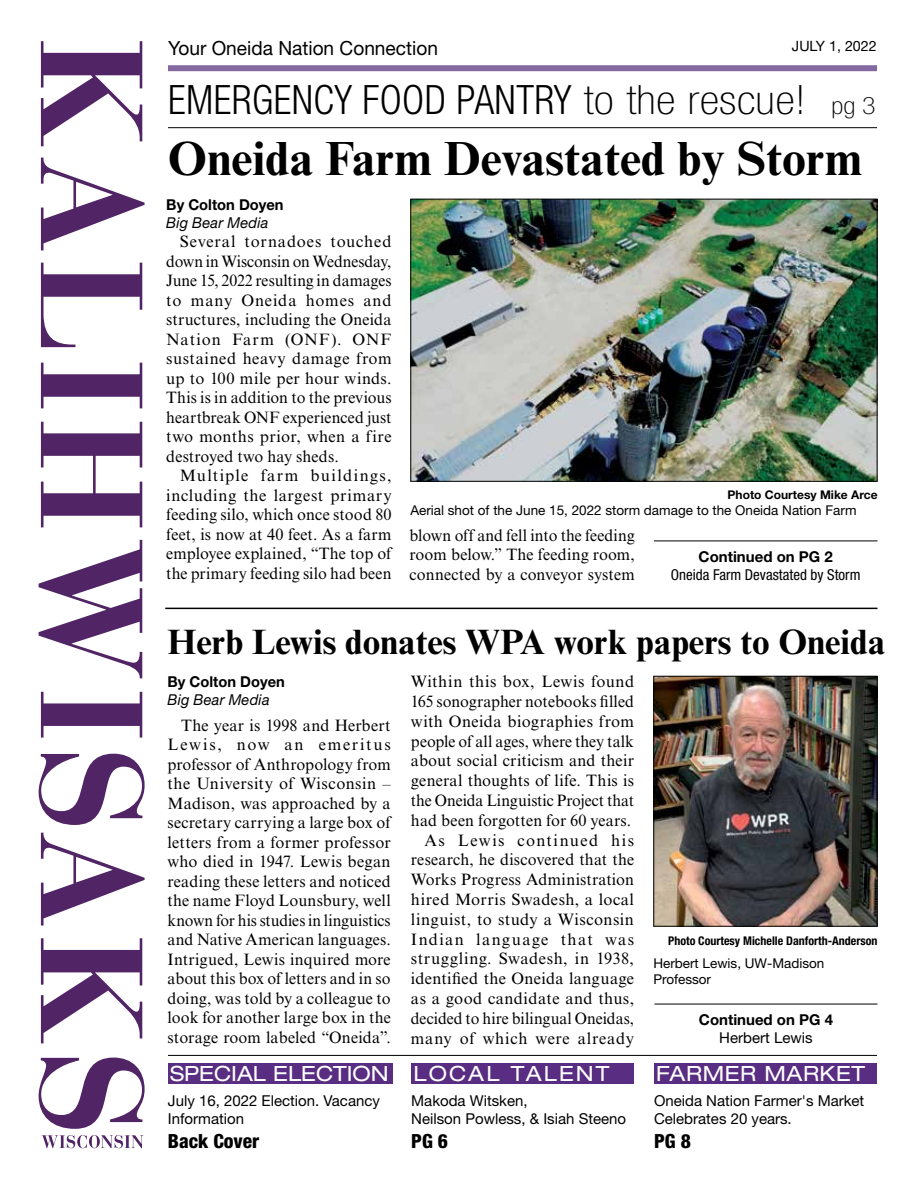
<style>
.page{position:relative;width:918px;height:1188px;background:#fff}
.page>*{position:absolute;margin:0;border:0;box-sizing:border-box;transform-origin:0 0}
.t1{font:700 48px "Times New Roman MT Std";color:#000}
.t2{font:300 condensed 40.5px "Helvetica Neue LT Std";letter-spacing:.01em;color:#000}
.t3{font:700 35.25px "Times New Roman MT Std";color:#000}
.t4{font:expanded 21px "Helvetica Neue LT Std";color:#fff}
.t5{font:expanded 21px "Helvetica Neue LT Std";letter-spacing:.03em;color:#fff}
.t6{font:expanded 21px "Helvetica Neue LT Std";letter-spacing:.1em;color:#fff}
.t7{font:19.5px "Helvetica Neue LT Std";color:#000}
.t8{font:800 condensed 19.5px "Helvetica Neue LT Std";color:#000}
.t9{font:16.5px/19.5px "Times New Roman MT Std";letter-spacing:.015em;color:#000;text-align:justify}
.t10{font:15px/18px "Helvetica Neue LT Std";color:#000}
.t11{font:700 15px "Helvetica Neue LT Std";color:#000}
.t12{font:condensed 15px "Helvetica Neue LT Std";color:#000}
.t13{font:italic 15px "Helvetica Neue LT Std";letter-spacing:.01em;color:#000}
.t14{font:14.25px "Helvetica Neue LT Std";color:#000}
.t15{font:13.5px/16.2px "Helvetica Neue LT Std";color:#000}
.t16{font:700 condensed 12px "Helvetica Neue LT Std";color:#000}
.t17{font:700 12px "Helvetica Neue LT Std";color:#000}
.s1{font-weight:100}
.s2{font-weight:100;font-size:24px}
</style>
<div class="page">
<svg style="left:39px;top:41px;width:106px;height:1088px"></svg>
<hr style="left:168px;top:127px;width:709px;height:1px;background:#000">
<hr style="left:168px;top:1055px;width:709px;height:1px;background:#000">
<div style="left:168px;top:65px;width:709px;height:6px;background:#8569a1"></div>
<svg style="left:42px;top:1135px;width:101px;height:13px"></svg>
<div style="left:654px;top:1063px;width:223px;height:21px;background:#582d82"></div>
<div style="left:411px;top:1063px;width:223px;height:21px;background:#582d82"></div>
<div style="left:168px;top:1063px;width:224px;height:21px;background:#582d82"></div>
<hr style="left:654px;top:1004px;width:224px;height:1px;background:#000">
<hr style="left:165px;top:608px;width:713px;height:1px;background:#000">
<img style="left:655px;top:678px;width:221px;height:247px">
<div style="left:653px;top:676px;width:225px;height:251px;border:1px solid #000"></div>
<hr style="left:654px;top:541px;width:223px;height:1px;background:#000">
<img style="left:412px;top:201px;width:464px;height:279px">
<div style="left:410px;top:199px;width:468px;height:283px;border:1px solid #000"></div>
<p class="t7" style="left:168px;top:36px;width:271px">Your Oneida Nation Connection</p>
<p class="t14" style="left:792px;top:37px;width:86px">JULY 1, 2022</p>
<h2 class="t2" style="left:168px;top:77px;width:709px">EMERGENCY FOOD PANTRY <span class="s1">to the rescue!</span> <span class="s2">pg 3</span></h2>
<h1 class="t1" style="left:168px;top:130px;width:696px">Oneida Farm Devastated by Storm</h1>
<p class="t11" style="left:166px;top:195px;width:119px">By Colton Doyen</p>
<p class="t13" style="left:166px;top:213px;width:104px">Big Bear Media</p>
<p class="t9" style="left:166px;top:232px;width:227px;text-indent:14px">Several tornadoes touched down in Wisconsin on Wednesday, June 15, 2022 resulting in damages to many Oneida homes and structures, including the Oneida Nation Farm (ONF). ONF sustained heavy damage from up to 100 mile per hour winds.<br>This is in addition to the previous heartbreak ONF experienced just two months prior, when a fire destroyed two hay sheds.</p>
<p class="t9" style="left:166px;top:466px;width:227px;text-indent:14px">Multiple farm buildings, including the largest primary feeding silo, which once stood 80 feet, is now at 40 feet. As a farm employee explained, “The top of the primary feeding silo had been</p>
<p class="t17" style="left:728px;top:487px;width:152px">Photo Courtesy Mike Arce</p>
<p class="t15" style="left:410px;top:502px;width:448px">Aerial shot of the June 15, 2022 storm damage to the Oneida Nation Farm</p>
<p class="t9" style="left:410px;top:526px;width:227px">blown off and fell into the feeding room below.” The feeding room, connected by a conveyor system</p>
<p class="t11" style="left:699px;top:547px;width:136px">Continued on PG 2</p>
<p class="t12" style="left:671px;top:566px;width:191px">Oneida Farm Devastated by Storm</p>
<h3 class="t3" style="left:167px;top:620px;width:720px">Herb Lewis donates WPA work papers to Oneida</h3>
<p class="t11" style="left:168px;top:672px;width:119px">By Colton Doyen</p>
<p class="t13" style="left:168px;top:690px;width:104px">Big Bear Media</p>
<p class="t9" style="left:168px;top:715px;width:225px;text-indent:14px">The year is 1998 and Herbert Lewis, now an emeritus professor of Anthropology from the University of Wisconsin – Madison, was approached by a secretary carrying a large box of letters from a former professor who died in 1947. Lewis began reading these letters and noticed the name Floyd Lounsbury, well known for his studies in linguistics and Native American languages.<br>Intrigued, Lewis inquired more about this box of letters and in so doing, was told by a colleague to look for another large box in the storage room labeled “Oneida”.</p>
<p class="t4" style="left:170px;top:1061px;width:220px">SPECIAL ELECTION</p>
<p class="t10" style="left:168px;top:1092px;width:214px">July 16, 2022 Election. Vacancy<br>Information</p>
<p class="t8" style="left:168px;top:1129px;width:93px">Back Cover</p>
<p class="t9" style="left:411px;top:672px;width:225px;text-align:right">Within this box, Lewis found<br>165 sonographer notebooks filled with Oneida biographies from people of all ages, where they talk about social criticism and their general thoughts of life. This is the Oneida Linguistic Project that had been forgotten for 60 years.<br>As Lewis continued his research, he discovered that the<br>Works Progress Administration hired Morris Swadesh, a local linguist, to study a Wisconsin<br>Indian language that was struggling. Swadesh, in 1938, identified the Oneida language as a good candidate and thus, decided to hire bilingual Oneidas, many of which were already</p>
<p class="t6" style="left:413px;top:1061px;width:198px">LOCAL TALENT</p>
<p class="t10" style="left:411px;top:1092px;width:216px">Makoda Witsken,<br>Neilson Powless, &amp; Isiah Steeno</p>
<p class="t8" style="left:411px;top:1129px;width:38px">PG 6</p>
<p class="t16" style="left:668px;top:933px;width:211px">Photo Courtesy Michelle Danforth-Anderson</p>
<p class="t15" style="left:653px;top:955px;width:173px">Herbert Lewis, UW-Madison<br>Professor</p>
<p class="t11" style="left:699px;top:1010px;width:136px">Continued on PG 4</p>
<p class="t10" style="left:719px;top:1028px;width:95px">Herbert Lewis</p>
<p class="t5" style="left:656px;top:1061px;width:211px">FARMER MARKET</p>
<p class="t10" style="left:654px;top:1092px;width:212px">Oneida Nation Farmer's Market<br>Celebrates 20 years.</p>
<p class="t8" style="left:654px;top:1129px;width:38px">PG 8</p>
</div>
